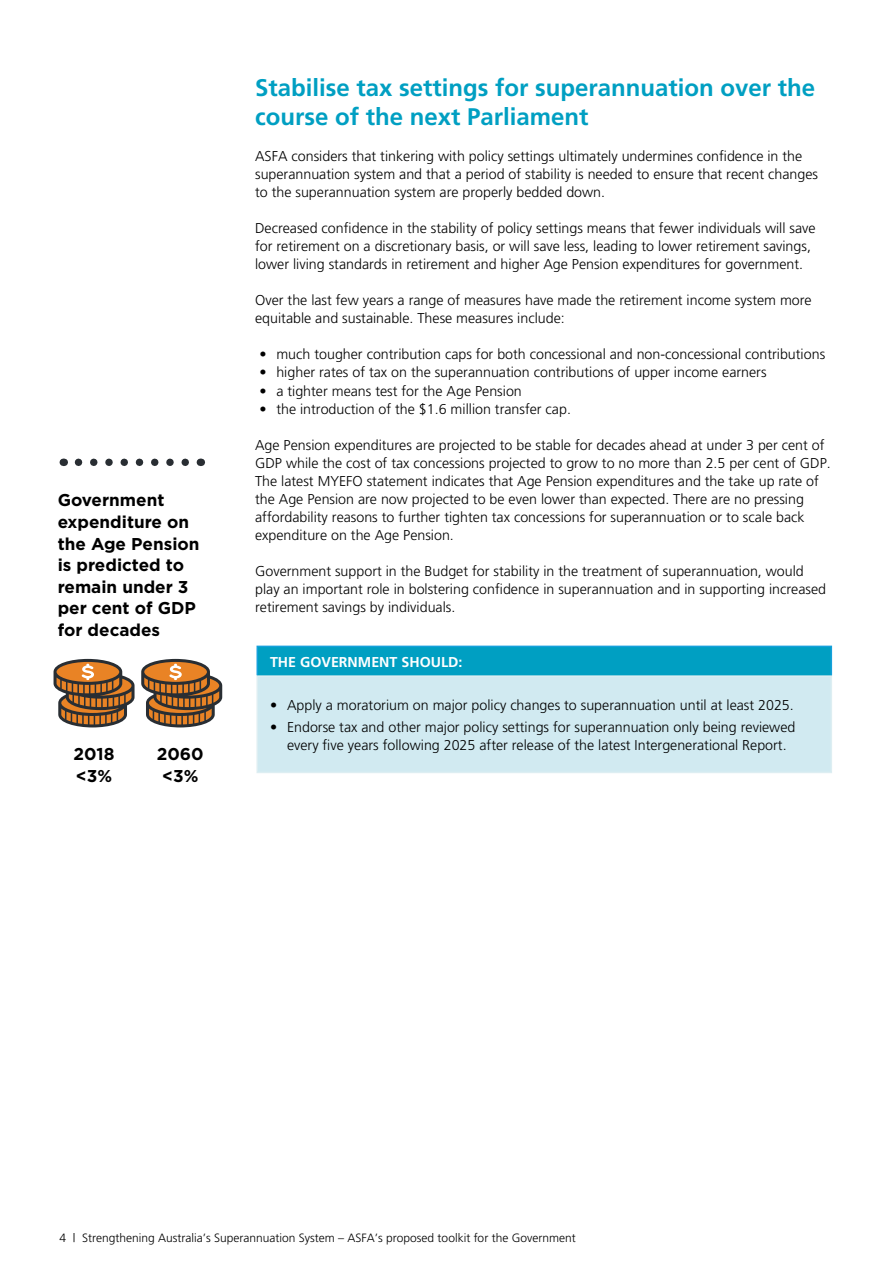
<style>
.page{position:relative;width:893px;height:1263px;background:#fff}
.page>*{position:absolute;margin:0;border:0;box-sizing:border-box;transform-origin:0 0}
.t1{font:700 24px/28.8px "Frutiger";color:#009fc2}
.t2{font:700 17.1px/21.6px "Gotham";color:#000}
.t3{font:300 14.25px/18px "Frutiger";color:#000}
.t4{font:700 14.25px "Frutiger";color:#fff}
.t5{font:300 12px "Frutiger";color:#000}
</style>
<div class="page">
<svg style="left:54px;top:659px;width:81px;height:68px"></svg>
<svg style="left:141px;top:659px;width:81px;height:68px"></svg>
<svg style="left:79px;top:459px;width:110px;height:7px"></svg>
<div style="left:257px;top:646px;width:574px;height:30px;background:#009fc2"></div>
<div style="left:257px;top:676px;width:574px;height:96px;background:#d1eaf1"></div>
<hr style="left:256px;top:646px;width:576px;height:1px;background:#16a0db">
<hr style="left:256px;top:647px;width:2px;height:28px;background:#16a0db">
<svg style="left:831px;top:647px;width:1px;height:28px"></svg>
<hr style="left:256px;top:675px;width:576px;height:2px;background:#ddeef2">
<hr style="left:256px;top:677px;width:2px;height:95px;background:#ddeef2">
<hr style="left:831px;top:677px;width:1px;height:95px;background:#ddeef2">
<hr style="left:256px;top:772px;width:576px;height:1px;background:#ddeef2">
<p class="t2" style="left:58px;top:490px;width:143px">Government expenditure on the Age Pension is predicted to remain under 3 per cent of GDP for decades</p>
<p class="t2" style="left:74px;top:744px;width:43px">2018 &lt;3%</p>
<p class="t2" style="left:157px;top:744px;width:48px;text-align:center">2060 &lt;3%</p>
<h1 class="t1" style="left:255px;top:73px;width:562px">Stabilise tax settings for superannuation over the course of the next Parliament</h1>
<p class="t3" style="left:255px;top:147px;width:564px">ASFA considers that tinkering with policy settings ultimately undermines confidence in the superannuation system and that a period of stability is needed to ensure that recent changes to the superannuation system are properly bedded down.</p>
<p class="t3" style="left:255px;top:219px;width:562px">Decreased confidence in the stability of policy settings means that fewer individuals will save for retirement on a discretionary basis, or will save less, leading to lower retirement savings, lower living standards in retirement and higher Age Pension expenditures for government.</p>
<p class="t3" style="left:255px;top:292px;width:558px">Over the last few years a range of measures have made the retirement income system more equitable and sustainable. These measures include:</p>
<p class="t3" style="left:259px;top:346px;width:567px">• much tougher contribution caps for both concessional and non-concessional contributions</p>
<p class="t3" style="left:259px;top:364px;width:509px">• higher rates of tax on the superannuation contributions of upper income earners</p>
<p class="t3" style="left:259px;top:383px;width:264px">• a tighter means test for the Age Pension</p>
<p class="t3" style="left:259px;top:401px;width:313px">• the introduction of the $1.6 million transfer cap.</p>
<p class="t3" style="left:255px;top:437px;width:577px">Age Pension expenditures are projected to be stable for decades ahead at under 3 per cent of GDP while the cost of tax concessions projected to grow to no more than 2.5 per cent of GDP.<br>The latest MYEFO statement indicates that Age Pension expenditures and the take up rate of the Age Pension are now projected to be even lower than expected. There are no pressing affordability reasons to further tighten tax concessions for superannuation or to scale back expenditure on the Age Pension.</p>
<p class="t3" style="left:255px;top:563px;width:572px">Government support in the Budget for stability in the treatment of superannuation, would play an important role in bolstering confidence in superannuation and in supporting increased retirement savings by individuals.</p>
<p class="t4" style="left:270px;top:656px;width:194px">THE GOVERNMENT SHOULD:</p>
<p class="t3" style="left:270px;top:697px;width:525px">• Apply a moratorium on major policy changes to superannuation until at least 2025.</p>
<p class="t3" style="left:270px;top:719px;width:527px;text-align:center">• Endorse tax and other major policy settings for superannuation only being reviewed every five years following 2025 after release of the latest Intergenerational Report.</p>
<p class="t5" style="left:60px;top:1232px;width:518px">4 | Strengthening Australia’s Superannuation System – ASFA’s proposed toolkit for the Government</p>
</div>
